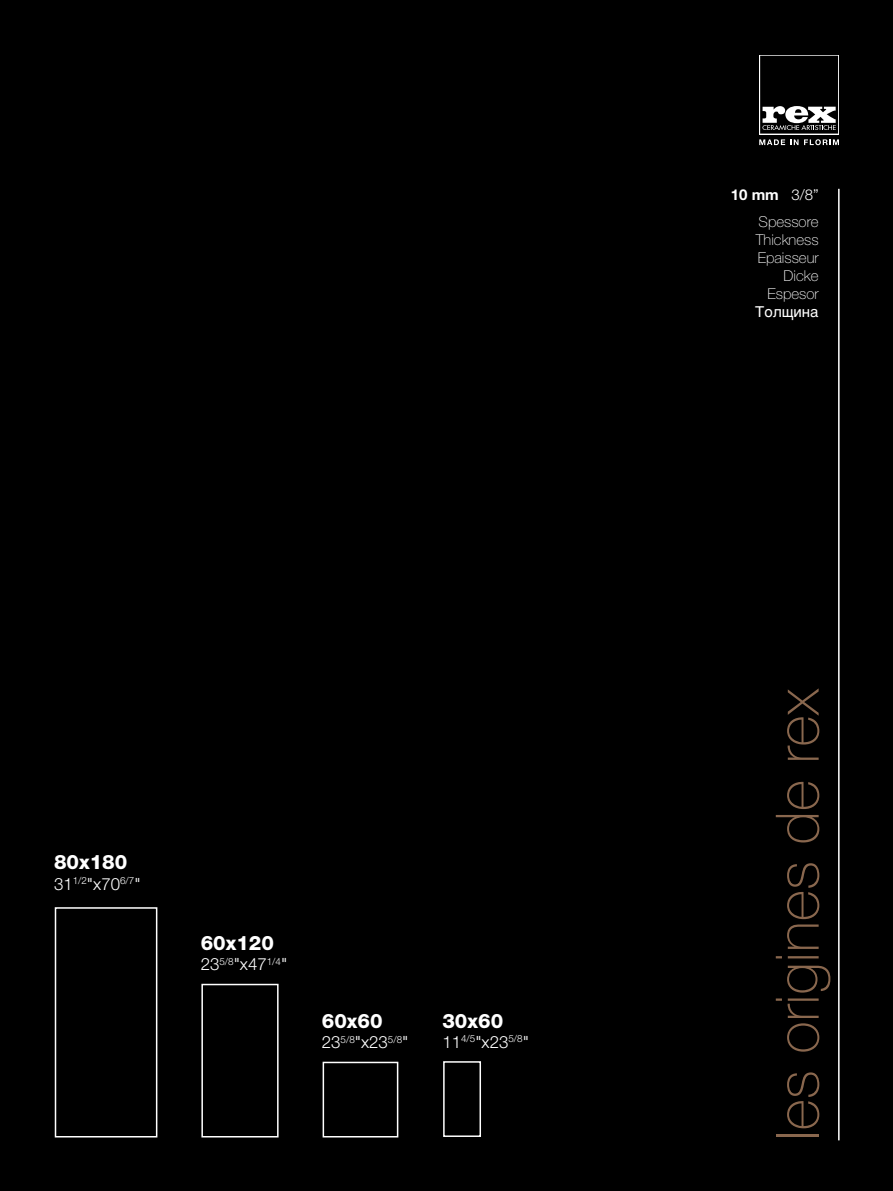
<style>
.page{position:relative;width:893px;height:1191px;background:#000}
.page>*{position:absolute;margin:0;border:0;box-sizing:border-box;transform-origin:0 0}
.t1{font:100 60px "Helvetica Neue LT Std";color:#89674e}
.t2{font:800 19.95px "Helvetica Neue LT Std";color:#fff}
.t3{font:300 16.8px "Helvetica Neue LT Std";color:#fff}
.t4{font:100 15px/18px "Helvetica Neue LT Std";color:#fff;text-align:right}
.t5{font:700 15px "Helvetica Neue LT Std";color:#fff}
.t6{font:15px "Helvetica PA";color:#fff}
.s1{font-weight:300}
</style>
<div class="page">
<div style="left:55px;top:907px;width:102px;height:230px;border:2px solid #fff"></div>
<div style="left:323px;top:1061px;width:75px;height:76px;border:2px solid #fff"></div>
<svg style="left:759px;top:55px;width:80px;height:79px"></svg>
<svg style="left:759px;top:139px;width:39px;height:6px"></svg>
<svg style="left:804px;top:139px;width:35px;height:6px"></svg>
<div style="left:760px;top:56px;width:78px;height:78px;background:#000"></div>
<svg style="left:762px;top:106px;width:74px;height:24px"></svg>
<div style="left:201px;top:983px;width:78px;height:154px;border:2px solid #fff"></div>
<hr style="left:838px;top:189px;width:2px;height:951px;background:#fff">
<div style="left:443px;top:1061px;width:38px;height:76px;border:2px solid #fff"></div>
<p class="t2" style="left:54px;top:850px;width:75px">80x180</p>
<p class="t3" style="left:54px;top:873px;width:88px">31<sup>1/2</sup>"x70<sup>6/7</sup>"</p>
<p class="t2" style="left:201px;top:931px;width:75px">60x120</p>
<p class="t3" style="left:201px;top:954px;width:88px">23<sup>5/8</sup>"x47<sup>1/4</sup>"</p>
<p class="t2" style="left:322px;top:1009px;width:62px">60x60</p>
<p class="t3" style="left:322px;top:1032px;width:88px">23<sup>5/8</sup>"x23<sup>5/8</sup>"</p>
<p class="t2" style="left:442px;top:1008px;width:62px">30x60</p>
<p class="t3" style="left:442px;top:1031px;width:88px">11<sup>4/5</sup>"x23<sup>5/8</sup>"</p>
<p class="t5" style="left:731px;top:185px;width:89px">10 mm <span class="s1">3/8”</span></p>
<p class="t4" style="left:756px;top:212px;width:64px">Spessore<br>Thickness<br>Epaisseur<br>Dicke<br>Espesor</p>
<p class="t6" style="left:755px;top:302px;width:65px">íÓÎ˘ËÌ‡</p>
<h1 class="t1" style="left:763px;top:1140px;width:454px;rotate:-90deg">les origines de rex</h1>
</div>
